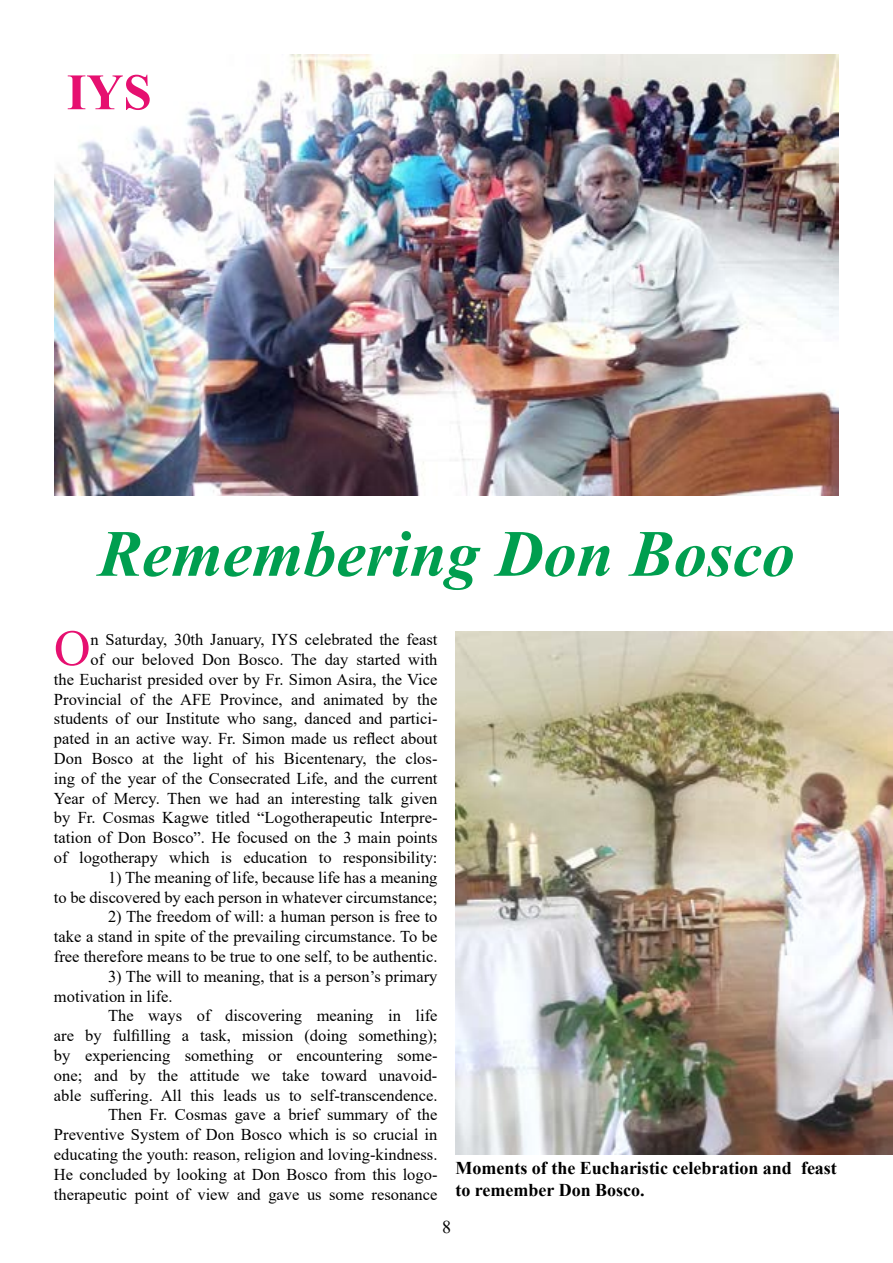
<style>
.page{position:relative;width:893px;height:1263px;background:#fff}
.page>*{position:absolute;margin:0;border:0;box-sizing:border-box;transform-origin:0 0}
.t1{font:italic 700 66px "Times New Roman";color:#009e4f}
.t2{font:700 51px "Times New Roman";color:#e61070}
.t3{font:50.55px "Times New Roman";color:#e61070}
.t4{font:700 18px/21.6px "Times New Roman";color:#000}
.t5{font:18px "Times New Roman";color:#000}
.t6{font:16.5px/19.8px "Times New Roman";color:#000;text-align:right}
</style>
<div class="page">
<img style="left:54px;top:54px;width:785px;height:441px">
<img style="left:455px;top:631px;width:438px;height:524px">
<h2 class="t2" style="left:67px;top:55px;width:87px">IYS</h2>
<h1 class="t1" style="left:98px;top:508px;width:698px">Remembering Don Bosco</h1>
<h3 class="t3" style="left:54px;top:612px;width:38px">O</h3>
<p class="t6" style="left:54px;top:629px;width:385px">n Saturday, 30th January, IYS celebrated the feast<br>of our beloved Don Bosco. The day started with<br>the Eucharist presided over by Fr. Simon Asira, the Vice Provincial of the AFE Province, and animated by the students of our Institute who sang, danced and partici&shy;pated in an active way. Fr. Simon made us reflect about Don Bosco at the light of his Bicentenary, the clos&shy;ing of the year of the Consecrated Life, and the current Year of Mercy. Then we had an interesting talk given by Fr. Cosmas Kagwe titled “Logotherapeutic Interpre&shy;tation of Don Bosco”. He focused on the 3 main points of logotherapy which is education to responsibility:</p>
<p class="t6" style="left:54px;top:867px;width:385px">1) The meaning of life, because life has a meaning<br>to be discovered by each person in whatever circumstance;</p>
<p class="t6" style="left:54px;top:906px;width:385px;text-align:justify;text-indent:54px">2) The freedom of will: a human person is free to take a stand in spite of the prevailing circumstance. To be free therefore means to be true to one self, to be authentic.</p>
<p class="t6" style="left:54px;top:966px;width:385px;text-align:left;text-indent:54px">3) The will to meaning, that is a person’s primary motivation in life.</p>
<p class="t6" style="left:54px;top:1005px;width:385px">The ways of discovering meaning in life<br>are by fulfilling a task, mission (doing something); by experiencing something or encountering some&shy;one; and by the attitude we take toward unavoid&shy;able suffering. All this leads us to self-transcendence.<br>Then Fr. Cosmas gave a brief summary of the Preventive System of Don Bosco which is so crucial in educating the youth: reason, religion and loving-kindness.<br>He concluded by looking at Don Bosco from this logo&shy;therapeutic point of view and gave us some resonance</p>
<p class="t4" style="left:455px;top:1157px;width:383px">Moments of the Eucharistic celebration and feast to remember Don Bosco.</p>
<p class="t5" style="left:442px;top:1214px;width:10px">8</p>
</div>
